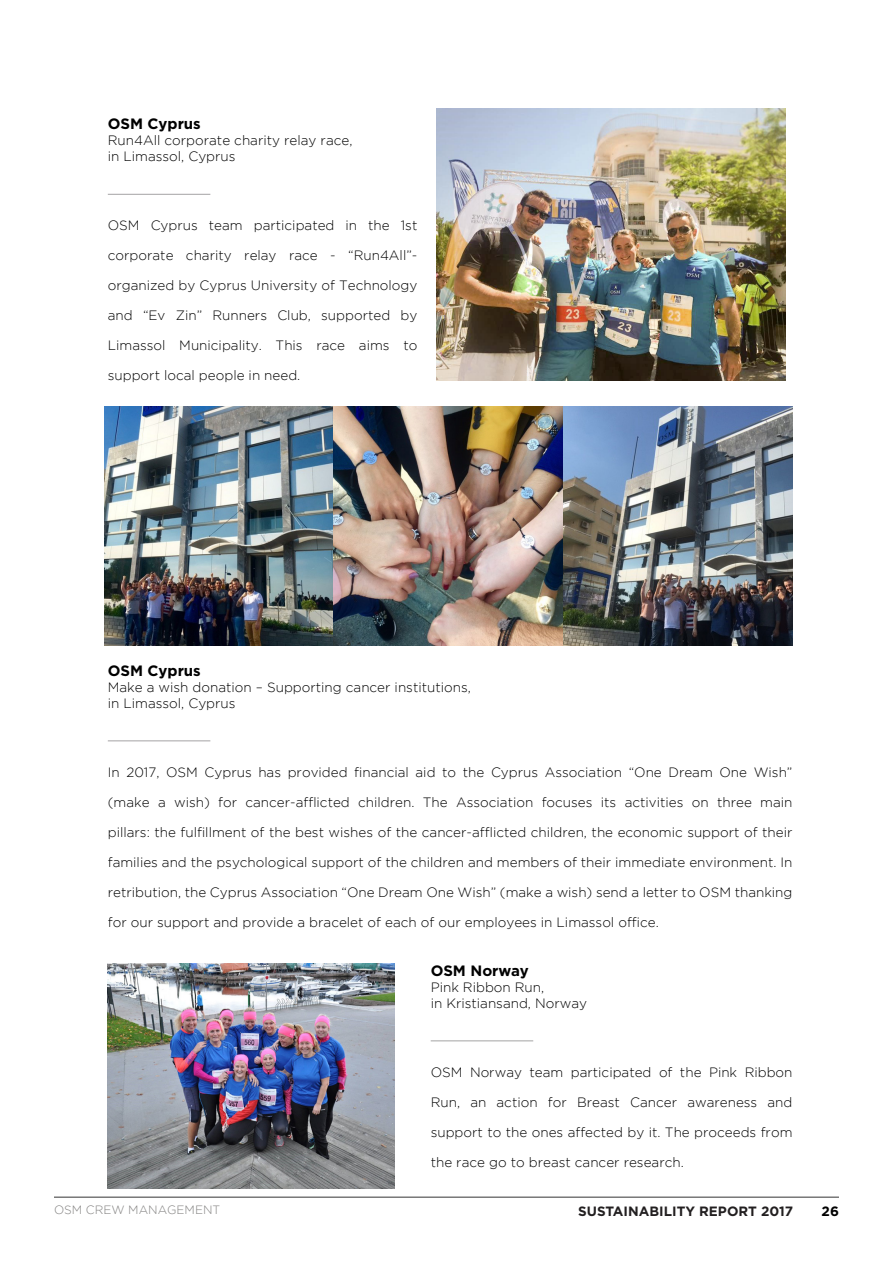
<style>
.page{position:relative;width:893px;height:1263px;background:#fff}
.page>*{position:absolute;margin:0;border:0;box-sizing:border-box;transform-origin:0 0}
.t1{font:700 15px "Gotham";color:#000}
.t2{font:300 13.5px/16.2px "Gotham";color:#000}
.t3{font:700 13.5px "Gotham";color:#221f20}
.t4{font:700 13.5px "Gotham";color:#000}
.t5{font:300 12px "Gotham";color:#828180}
</style>
<div class="page">
<hr style="left:54px;top:1196px;width:785px;height:2px;background:#777">
<hr style="left:108px;top:194px;width:102px;height:1px;background:#a4a3a4">
<hr style="left:108px;top:740px;width:102px;height:1px;background:#a4a3a4">
<hr style="left:431px;top:1040px;width:102px;height:1px;background:#a4a3a4">
<img style="left:437px;top:109px;width:348px;height:271px">
<img style="left:104px;top:406px;width:688px;height:239px">
<img style="left:108px;top:963px;width:286px;height:226px">
<p class="t1" style="left:108px;top:114px;width:94px">OSM Cyprus</p>
<p class="t2" style="left:108px;top:132px;width:246px">Run4All corporate charity relay race, in Limassol, Cyprus</p>
<p class="t2" style="left:108px;top:217px;width:311px">OSM Cyprus team participated in the 1st</p>
<p class="t2" style="left:108px;top:247px;width:311px">corporate charity relay race - “Run4All”-</p>
<p class="t2" style="left:108px;top:277px;width:311px">organized by Cyprus University of Technology</p>
<p class="t2" style="left:108px;top:307px;width:311px">and “Ev Zin” Runners Club, supported by</p>
<p class="t2" style="left:108px;top:337px;width:311px">Limassol Municipality. This race aims to</p>
<p class="t2" style="left:108px;top:367px;width:194px">support local people in need.</p>
<p class="t1" style="left:108px;top:660px;width:94px">OSM Cyprus</p>
<p class="t2" style="left:108px;top:679px;width:365px">Make a wish donation – Supporting cancer institutions, in Limassol, Cyprus</p>
<p class="t2" style="left:108px;top:764px;width:686px">In 2017, OSM Cyprus has provided financial aid to the Cyprus Association “One Dream One Wish”</p>
<p class="t2" style="left:108px;top:794px;width:686px">(make a wish) for cancer-afflicted children. The Association focuses its activities on three main</p>
<p class="t2" style="left:108px;top:824px;width:686px">pillars: the fulfillment of the best wishes of the cancer-afflicted children, the economic support of their</p>
<p class="t2" style="left:108px;top:854px;width:686px">families and the psychological support of the children and members of their immediate environment. In</p>
<p class="t2" style="left:108px;top:884px;width:686px">retribution, the Cyprus Association “One Dream One Wish” (make a wish) send a letter to OSM thanking</p>
<p class="t2" style="left:108px;top:914px;width:553px">for our support and provide a bracelet of each of our employees in Limassol office.</p>
<p class="t1" style="left:431px;top:960px;width:100px">OSM Norway</p>
<p class="t2" style="left:431px;top:979px;width:158px">Pink Ribbon Run,<br>in Kristiansand, Norway</p>
<p class="t2" style="left:431px;top:1064px;width:363px">OSM Norway team participated of the Pink Ribbon</p>
<p class="t2" style="left:431px;top:1094px;width:363px">Run, an action for Breast Cancer awareness and</p>
<p class="t2" style="left:431px;top:1124px;width:363px">support to the ones affected by it. The proceeds from</p>
<p class="t2" style="left:431px;top:1154px;width:255px">the race go to breast cancer research.</p>
<p class="t5" style="left:54px;top:1203px;width:168px">OSM CREW MANAGEMENT</p>
<p class="t3" style="left:578px;top:1202px;width:217px">SUSTAINABILITY REPORT 2017</p>
<p class="t4" style="left:822px;top:1202px;width:19px">26</p>
</div>
